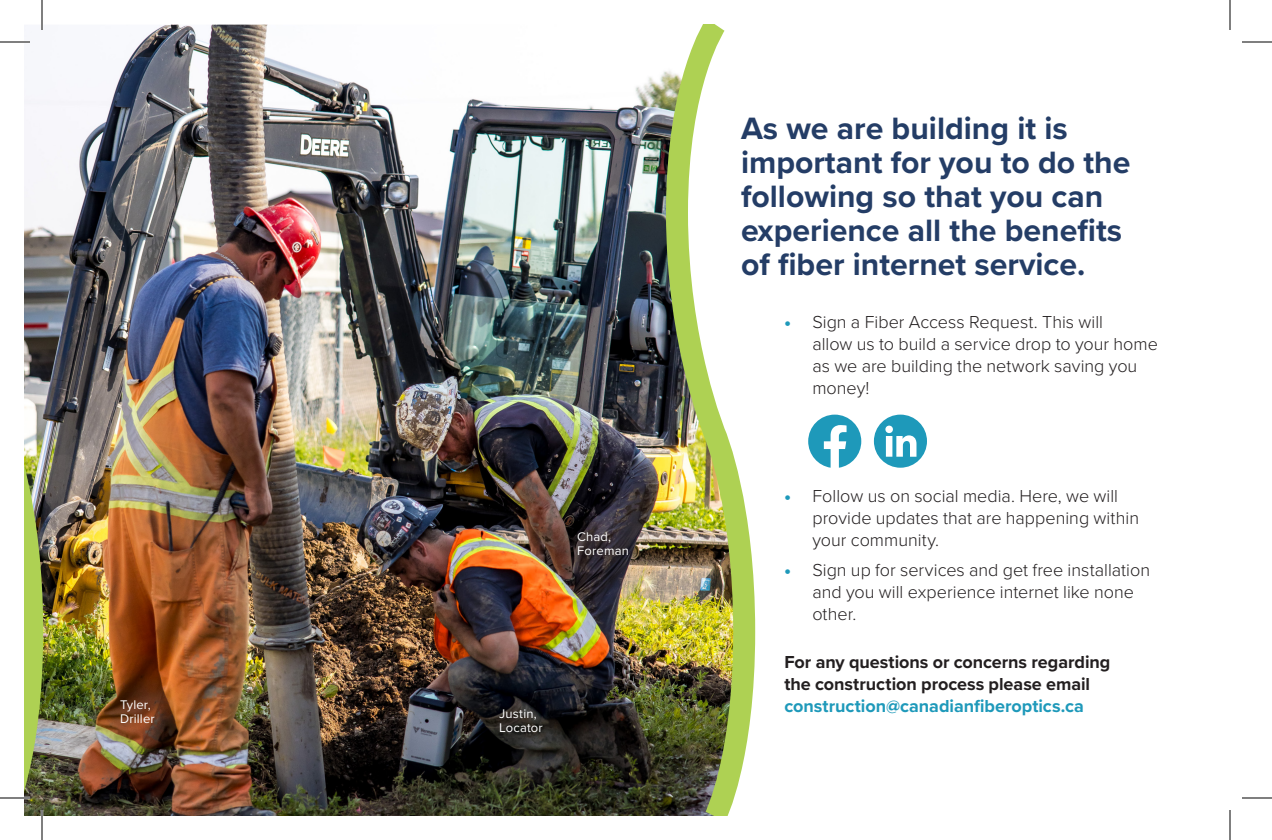
<style>
.page{position:relative;width:1272px;height:840px;background:#fff}
.page>*{position:absolute;margin:0;border:0;box-sizing:border-box;transform-origin:0 0}
.t1{font:700 32px/34px "Proxima Nova";color:#243d66}
.t2{font:300 18px/22px "Proxima Nova";color:#231f20}
.Body_Copy{font:700 18px/22px "Proxima Nova";color:#231f20}
.Body_Copy-2{font:13px/14px "Proxima Nova";letter-spacing:.015em;color:#fff}
.s1{font-weight:900;color:#1e99ba}
.s2{color:#1e99ba}
</style>
<div class="page">
<img style="left:54px;top:25px;width:601px;height:791px">
<img style="left:24px;top:99px;width:30px;height:717px">
<svg style="left:874px;top:415px;width:53px;height:53px"></svg>
<img style="left:655px;top:24px;width:101px;height:792px">
<svg style="left:808px;top:415px;width:53px;height:53px"></svg>
<hr style="left:0;top:797px;width:30px;height:2px;background:#fff">
<hr style="left:41px;top:810px;width:2px;height:30px;background:#fff">
<hr style="left:0;top:42px;width:30px;height:1px;background:#000">
<hr style="left:1242px;top:42px;width:30px;height:1px;background:#000">
<hr style="left:0;top:798px;width:30px;height:1px;background:#000">
<hr style="left:1242px;top:798px;width:30px;height:1px;background:#000">
<hr style="left:42px;top:0;width:1px;height:30px;background:#000">
<hr style="left:42px;top:810px;width:1px;height:30px;background:#000">
<hr style="left:1230px;top:0;width:1px;height:30px;background:#000">
<hr style="left:1230px;top:810px;width:1px;height:30px;background:#000">
<p class="Body_Copy-2" style="left:577px;top:529px;width:53px">Chad,<br>Foreman</p>
<p class="Body_Copy-2" style="left:120px;top:697px;width:36px">Tyler,<br>Driller</p>
<p class="Body_Copy-2" style="left:499px;top:706px;width:45px">Justin,<br>Locator</p>
<p class="t1" style="left:741px;top:111px;width:391px">As we are building it is important for you to do the following so that you can experience all the benefits of fiber internet service.</p>
<p class="t2" style="left:812px;top:310px;width:347px;text-indent:-28px"><span class="s1">•</span> Sign a Fiber Access Request. This will<br>allow us to build a service drop to your home as we are building the network saving you money!</p>
<p class="t2" style="left:812px;top:484px;width:328px;text-indent:-28px"><span class="s1">•</span> Follow us on social media. Here, we will provide updates that are happening within your community.</p>
<p class="t2" style="left:812px;top:558px;width:339px;text-indent:-28px"><span class="s1">•</span> Sign up for services and get free installation and you will experience internet like none other.</p>
<p class="Body_Copy" style="left:784px;top:651px;width:328px">For any questions or concerns regarding the construction process please email <span class="s2">construction@canadianfiberoptics.ca</span></p>
</div>
